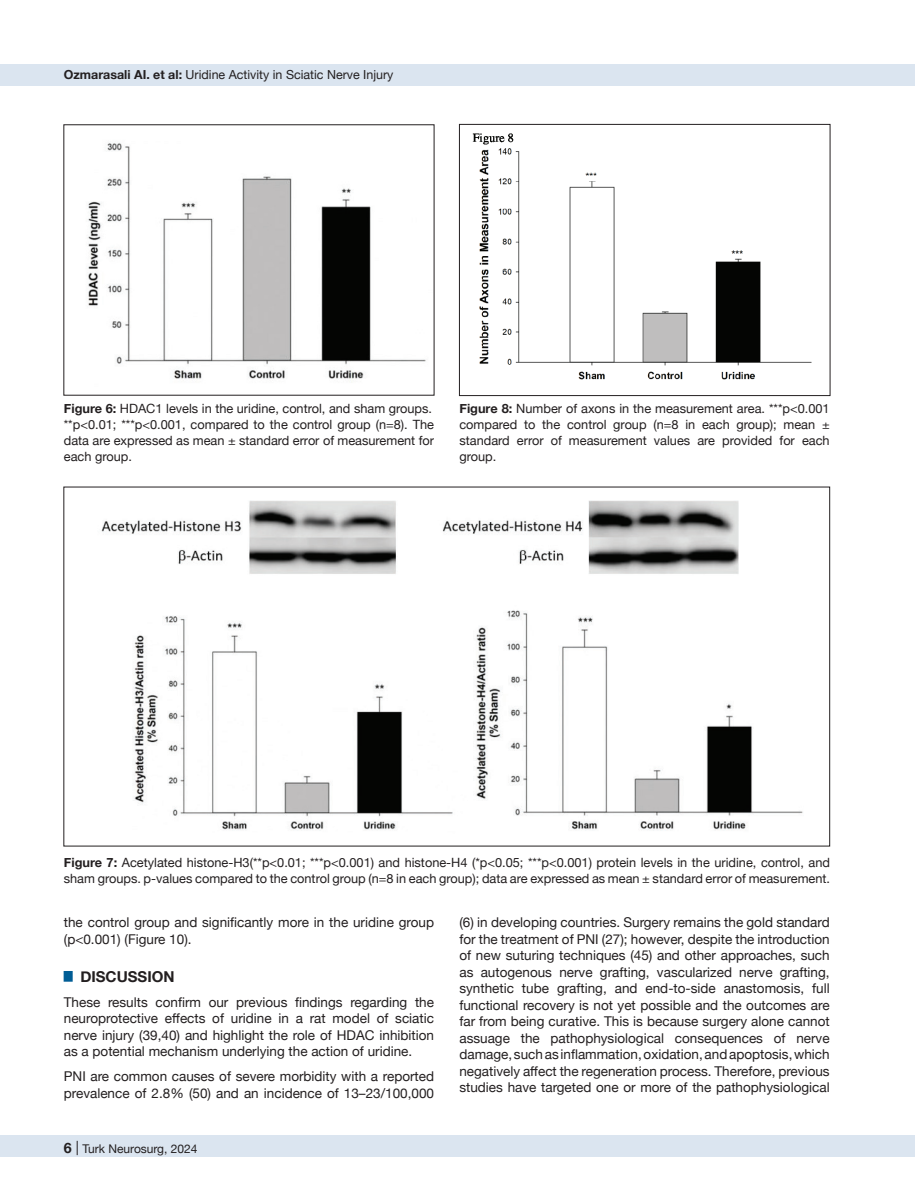
<style>
.page{position:relative;width:915px;height:1191px;background:#fff}
.page>*{position:absolute;margin:0;border:0;box-sizing:border-box;transform-origin:0 0}
.t1{font:700 15px "Helvetica Neue";color:#231f20}
.t2{font:13.5px/16.5px "Helvetica Neue";color:#231f20;text-align:justify}
.t3{font:12.75px/15.8px "Helvetica Neue";color:#231f20}
.t4{font:12.45px "Helvetica Neue";color:#231f20}
.t5{font:12px "Helvetica Neue";color:#231f20}
.s1{font-weight:700}
.s2{font-weight:700;font-size:14.25px}
.s3{font-size:14.25px}
</style>
<div class="page">
<div style="left:0;top:1135px;width:914px;height:22px;background:#dbe5f0"></div>
<div style="left:0;top:64px;width:914px;height:21px;background:#dbe5f0"></div>
<img style="left:88px;top:143px;width:338px;height:236px">
<img style="left:101px;top:500px;width:702px;height:331px">
<img style="left:472px;top:133px;width:340px;height:247px">
<div style="left:459px;top:124px;width:371px;height:272px;border:1px solid #231f20"></div>
<p class="t4" style="left:64px;top:66px;width:331px"><span class="s1">Ozmarasali AI. et al:</span> Uridine Activity in Sciatic Nerve Injury</p>
<p class="t3" style="left:64px;top:402px;width:371px"><span class="s1">Figure 6:</span> HDAC1 levels in the uridine, control, and sham groups. **p&lt;0.01; ***p&lt;0.001, compared to the control group (n=8). The data are expressed as mean ± standard error of measurement for each group.</p>
<p class="t3" style="left:459px;top:402px;width:371px;text-align:justify"><span class="s1">Figure 8:</span> Number of axons in the measurement area. ***p&lt;0.001 compared to the control group (n=8 in each group); mean ± standard error of measurement values are provided for each group.</p>
<p class="t3" style="left:64px;top:855px;width:767px"><span class="s1">Figure 7:</span> Acetylated histone-H3(**p&lt;0.01; ***p&lt;0.001) and histone-H4 (*p&lt;0.05; ***p&lt;0.001) protein levels in the uridine, control, and sham groups. p-values compared to the control group (n=8 in each group); data are expressed as mean ± standard error of measurement.</p>
<p class="t2" style="left:64px;top:915px;width:371px">the control group and significantly more in the uridine group (p&lt;0.001) (Figure 10).</p>
<p class="t1" style="left:64px;top:964px;width:112px"><sup>█</sup> DISCUSSION</p>
<p class="t2" style="left:64px;top:994px;width:371px">These results confirm our previous findings regarding the neuroprotective effects of uridine in a rat model of sciatic nerve injury (39,40) and highlight the role of HDAC inhibition as a potential mechanism underlying the action of uridine.</p>
<p class="t2" style="left:64px;top:1069px;width:371px">PNI are common causes of severe morbidity with a reported prevalence of 2.8% (50) and an incidence of 13–23/100,000</p>
<p class="t5" style="left:63px;top:1140px;width:136px"><span class="s2">6</span> <span class="s3">|</span> Turk Neurosurg, 2024</p>
<p class="t2" style="left:459px;top:915px;width:371px">(6) in developing countries. Surgery remains the gold standard for the treatment of PNI (27); however, despite the introduction of new suturing techniques (45) and other approaches, such as autogenous nerve grafting, vascularized nerve grafting, synthetic tube grafting, and end-to-side anastomosis, full functional recovery is not yet possible and the outcomes are far from being curative. This is because surgery alone cannot assuage the pathophysiological consequences of nerve damage, such as inflammation, oxidation, and apoptosis, which negatively affect the regeneration process. Therefore, previous studies have targeted one or more of the pathophysiological</p>
</div>
